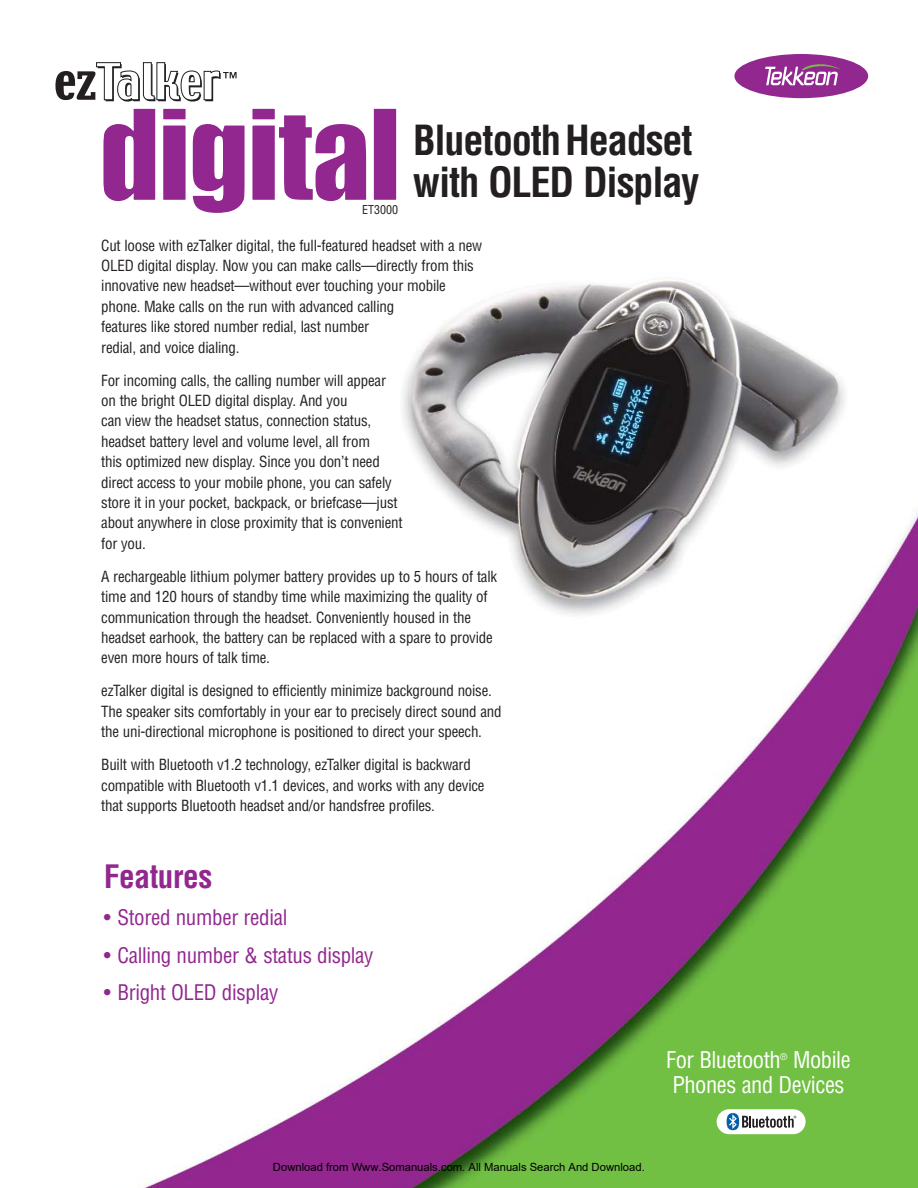
<style>
.page{position:relative;width:918px;height:1188px;background:#fff}
.page>*{position:absolute;margin:0;border:0;box-sizing:border-box;transform-origin:0 0}
.t1{font:700 condensed 40.5px/42px "Helvetica";letter-spacing:-.03em;color:#231f20}
.t2{font:700 condensed 31.5px "Helvetica";letter-spacing:-.015em;color:#91278f}
.t3{font:condensed 22.5px/25.5px "Helvetica";letter-spacing:-.02em;color:#fff;text-align:right}
.t4{font:condensed 21px "Helvetica";letter-spacing:-.015em;color:#91278f}
.t5{font:condensed 15px/20.4px "Helvetica";letter-spacing:-.015em;color:#231f20}
.t6{font:condensed 12px "Helvetica";color:#231f20}
.t7{font:11.25px "Arial";color:#000}
.t8{font:condensed 9px "Helvetica";color:#fff}
</style>
<div class="page">
<img style="left:138px;top:54px;width:780px;height:1134px">
<div style="left:18px;top:37px;width:415px;height:202px;background:#fff"></div>
<div style="left:373px;top:108px;width:24px;height:93px;background:#91278f"></div>
<div style="left:372px;top:107px;width:26px;height:94px;border:2px solid #fff"></div>
<svg style="left:55px;top:62px;width:312px;height:151px"></svg>
<div style="left:717px;top:1109px;width:89px;height:25px;background:#fff;border-radius:12px"></div>
<svg style="left:727px;top:1113px;width:69px;height:17px"></svg>
<div style="left:734px;top:54px;width:134px;height:44px;background:#91278f;border-radius:50%"></div>
<svg style="left:765px;top:64px;width:76px;height:21px"></svg>
<svg style="left:358px;top:232px;width:547px;height:505px"></svg>
<img style="left:387px;top:247px;width:492px;height:395px">
<h1 class="t1" style="left:413px;top:123px;width:288px">BluetoothHeadset with OLED Display</h1>
<p class="t5" style="left:101px;top:236px;width:382px">Cut loose with ezTalker digital, the full-featured headset with a new OLED digital display. Now you can make calls—directly from this innovative new headset—without ever touching your mobile phone. Make calls on the run with advanced calling<br>features like stored number redial, last number<br>redial, and voice dialing.</p>
<p class="t5" style="left:101px;top:371px;width:303px">For incoming calls, the calling number will appear on the bright OLED digital display. And you<br>can view the headset status, connection status, headset battery level and volume level, all from<br>this optimized new display. Since you don’t need direct access to your mobile phone, you can safely store it in your pocket, backpack, or briefcase—just about anywhere in close proximity that is convenient for you.</p>
<p class="t5" style="left:101px;top:567px;width:397px">A rechargeable lithium polymer battery provides up to 5 hours of talk time and 120 hours of standby time while maximizing the quality of communication through the headset. Conveniently housed in the headset earhook, the battery can be replaced with a spare to provide even more hours of talk time.</p>
<p class="t5" style="left:101px;top:682px;width:402px">ezTalker digital is designed to efficiently minimize background noise.<br>The speaker sits comfortably in your ear to precisely direct sound and the uni-directional microphone is positioned to direct your speech.</p>
<p class="t5" style="left:101px;top:756px;width:385px">Built with Bluetooth v1.2 technology, ezTalker digital is backward compatible with Bluetooth v1.1 devices, and works with any device that supports Bluetooth headset and/or handsfree profiles.</p>
<p class="t6" style="left:362px;top:205px;width:37px">ET3000</p>
<h2 class="t2" style="left:104px;top:864px;width:110px">Features</h2>
<h3 class="t4" style="left:104px;top:909px;width:185px">• Stored number redial</h3>
<h3 class="t4" style="left:104px;top:947px;width:271px">• Calling number &amp; status display</h3>
<h3 class="t4" style="left:104px;top:984px;width:176px">• Bright OLED display</h3>
<h3 class="t3" style="left:666px;top:1049px;width:116px">For Bluetooth</h3>
<p class="t8" style="left:780px;top:1053px;width:9px">®</p>
<h3 class="t3" style="left:672px;top:1049px;width:180px">Mobile<br>Phones and Devices</h3>
<p class="t7" style="left:273px;top:1160px;width:373px">Download from Www.Somanuals.com. All Manuals Search And Download.</p>
</div>
